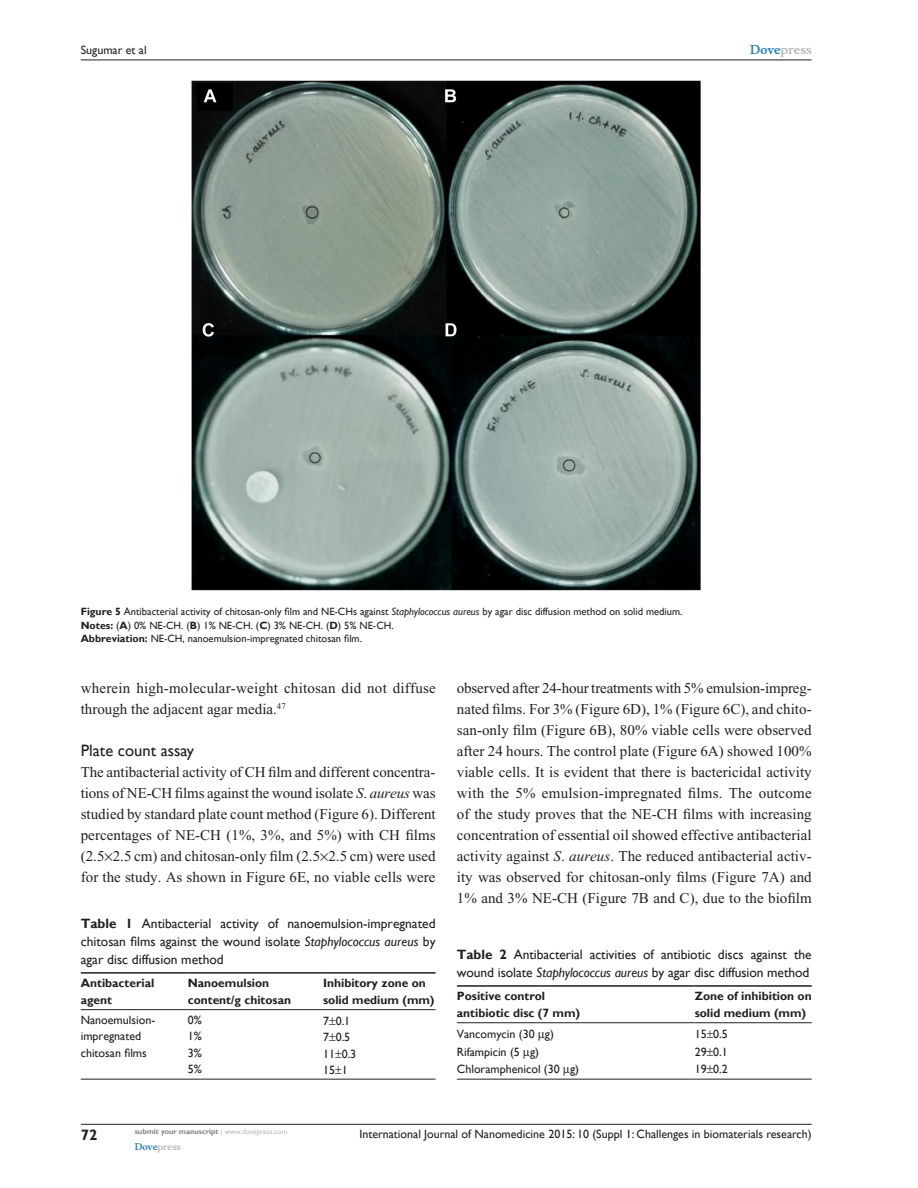
<style>
.page{position:relative;width:918px;height:1188px;background:#fff}
.page>*{position:absolute;margin:0;border:0;box-sizing:border-box;transform-origin:0 0}
.t1{font:16.5px "Gill Sans";color:#231f20}
.TxF{font:15px/21px "Times New Roman";letter-spacing:.005em;color:#231f20;text-align:justify}
.Tx{font:15px/21px "Times New Roman";letter-spacing:.015em;color:#231f20}
.t2{font:700 15px "Gill Sans";color:#231f20}
.TN_TT{font:13.5px/18px "Gill Sans";letter-spacing:-.005em;color:#231f20}
.TB{font:12px/16.5px "Gill Sans";color:#231f20}
.TCH{font:700 12px/16.5px "Gill Sans";color:#231f20}
.t3{font:700 12px "Musee";color:#b8b9bc}
.FigC{font:10.5px "Gill Sans";color:#231f20}
.FigSNRI{font:10.5px "Gill Sans";color:#231f20}
.t4{font:700 9px "Musee";color:#b8b9bc}
.t5{font:700 7.5px "Gill Sans";color:#808285}
.s1{color:#3485ae}
.s2{font-weight:700}
.s3{font-style:italic}
.s4{font-weight:400;color:#b8b9bc}
</style>
<div class="page">
<hr style="left:81px;top:1124px;width:731px;height:1px;background:#231f20">
<hr style="left:81px;top:60px;width:731px;height:1px;background:#231f20">
<hr style="left:457px;top:985px;width:238px;height:2px;background:#231f20">
<hr style="left:695px;top:985px;width:117px;height:2px;background:#231f20">
<hr style="left:457px;top:1022px;width:238px;height:1px;background:#231f20">
<hr style="left:695px;top:1022px;width:117px;height:1px;background:#231f20">
<hr style="left:457px;top:1079px;width:238px;height:1px;background:#231f20">
<hr style="left:695px;top:1079px;width:117px;height:1px;background:#231f20">
<img style="left:191px;top:80px;width:510px;height:511px">
<hr style="left:81px;top:972px;width:107px;height:2px;background:#231f20">
<hr style="left:188px;top:972px;width:135px;height:2px;background:#231f20">
<hr style="left:323px;top:972px;width:113px;height:2px;background:#231f20">
<hr style="left:81px;top:1009px;width:107px;height:1px;background:#231f20">
<hr style="left:188px;top:1009px;width:135px;height:1px;background:#231f20">
<hr style="left:323px;top:1009px;width:113px;height:1px;background:#231f20">
<hr style="left:81px;top:1079px;width:355px;height:1px;background:#231f20">
<p class="TB" style="left:81px;top:42px;width:67px">Sugumar et al</p>
<p class="t3" style="left:750px;top:43px;width:63px"><span class="s1">Dove</span>press</p>
<p class="FigC" style="left:81px;top:605px;width:603px"><span class="s2">Figure 5</span> Antibacterial activity of chitosan-only film and NE-CHs against <span class="s3">Staphylococcus aureus</span> by agar disc diffusion method on solid medium.</p>
<p class="FigSNRI" style="left:81px;top:619px;width:315px"><span class="s2">Notes:</span> (<span class="s2">A</span>) 0% NE-CH. (<span class="s2">B</span>) 1% NE-CH. (<span class="s2">C</span>) 3% NE-CH. (<span class="s2">D</span>) 5% NE-CH.</p>
<p class="FigSNRI" style="left:81px;top:632px;width:283px"><span class="s2">Abbreviation:</span> NE-CH, nanoemulsion-impregnated chitosan film.</p>
<p class="Tx" style="left:81px;top:678px;width:357px">wherein high-molecular-weight chitosan did not diffuse through the adjacent agar media.<sup>47</sup></p>
<h3 class="t1" style="left:81px;top:741px;width:115px">Plate count assay</h3>
<p class="TxF" style="left:81px;top:762px;width:356px">The antibacterial activity of CH film and different concentra&shy;tions of NE-CH films against the wound isolate <span class="s3">S</span>. <span class="s3">aureus</span> was studied by standard plate count method (Figure 6). Different percentages of NE-CH (1%, 3%, and 5%) with CH films (2.5 2.5 cm) and chitosan-only film (2.5 2.5 cm) were used for the study. As shown in Figure 6E, no viable cells were</p>
<p class="TxF" style="left:457px;top:678px;width:356px">observed after 24-hour treatments with 5% emulsion-impreg&shy;nated films. For 3% (Figure 6D), 1% (Figure 6C), and chito&shy;san-only film (Figure 6B), 80% viable cells were observed after 24 hours. The control plate (Figure 6A) showed 100% viable cells. It is evident that there is bactericidal activity with the 5% emulsion-impregnated films. The outcome of the study proves that the NE-CH films with increasing concentration of essential oil showed effective antibacterial activity against <span class="s3">S</span>. <span class="s3">aureus</span>. The reduced antibacterial activ&shy;ity was observed for chitosan-only films (Figure 7A) and 1% and 3% NE-CH (Figure 7B and C), due to the biofilm</p>
<p class="TN_TT" style="left:81px;top:915px;width:356px;text-align:justify"><span class="s2">Table 1</span> Antibacterial activity of nanoemulsion-impregnated chitosan films against the wound isolate <span class="s3">Staphylococcus aureus</span> by agar disc diffusion method</p>
<p class="TCH" style="left:81px;top:975px;width:75px">Antibacterial agent</p>
<p class="TCH" style="left:188px;top:975px;width:105px">Nanoemulsion content/g chitosan</p>
<p class="TCH" style="left:323px;top:975px;width:113px">Inhibitory zone on solid medium (mm)</p>
<p class="TB" style="left:81px;top:1012px;width:76px">Nanoemulsion&shy;impregnated chitosan films</p>
<p class="TB" style="left:188px;top:1012px;width:16px">0%</p>
<p class="TB" style="left:323px;top:1013px;width:29px">7 0.1</p>
<p class="TB" style="left:323px;top:1029px;width:29px">7 0.5</p>
<p class="TB" style="left:323px;top:1046px;width:35px">11 0.3</p>
<p class="TB" style="left:323px;top:1062px;width:26px">15 1</p>
<p class="TB" style="left:188px;top:1028px;width:16px">1%</p>
<p class="TB" style="left:188px;top:1045px;width:16px">3%</p>
<p class="TB" style="left:188px;top:1061px;width:16px">5%</p>
<p class="TN_TT" style="left:457px;top:946px;width:356px"><span class="s2">Table 2</span> Antibacterial activities of antibiotic discs against the wound isolate <span class="s3">Staphylococcus aureus</span> by agar disc diffusion method</p>
<p class="TCH" style="left:457px;top:988px;width:90px">Positive control</p>
<p class="TCH" style="left:457px;top:1005px;width:125px">antibiotic disc (7 mm)</p>
<p class="TCH" style="left:695px;top:988px;width:118px">Zone of inhibition on solid medium (mm)</p>
<p class="TB" style="left:457px;top:1026px;width:99px">Vancomycin (30 g)</p>
<p class="TB" style="left:695px;top:1026px;width:35px">15 0.5</p>
<p class="TB" style="left:457px;top:1044px;width:84px">Rifampicin (5 g)</p>
<p class="TB" style="left:695px;top:1044px;width:35px">29 0.1</p>
<p class="TB" style="left:457px;top:1061px;width:124px">Chloramphenicol (30 g)</p>
<p class="TB" style="left:695px;top:1061px;width:35px">19 0.2</p>
<p class="t2" style="left:81px;top:1126px;width:18px">72</p>
<p class="t5" style="left:135px;top:1127px;width:154px">submit your manuscript <span class="s4">| www.dovepress.com</span></p>
<p class="t4" style="left:135px;top:1141px;width:48px"><span class="s1">Dove</span>press</p>
<p class="TB" style="left:359px;top:1126px;width:454px">International Journal of Nanomedicine 2015: 10 (Suppl 1: Challenges in biomaterials research)</p>
</div>
